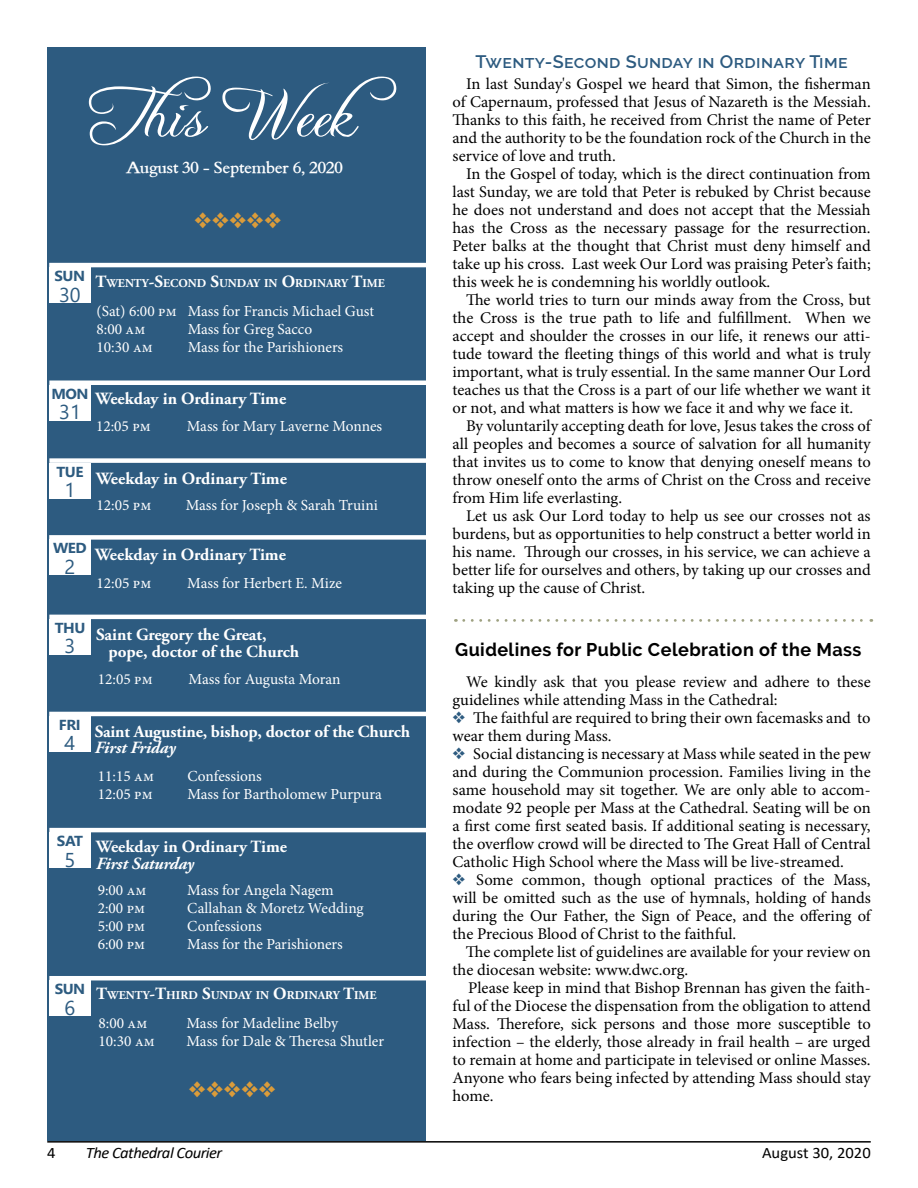
<style>
.page{position:relative;width:918px;height:1188px;background:#fff}
.page>*{position:absolute;margin:0;border:0;box-sizing:border-box;transform-origin:0 0}
.t1{font:67.05px "Freebooter Script";color:#fff}
.t2{font:500 22.35px "Z Dingbats";color:#db9c3a}
.t3{font:20.1px "Segoe UI";color:#2d5b80}
.t4{font:700 18.3px "Raleway";letter-spacing:.025em;color:#000}
.t5{font:600 18px "Raleway";letter-spacing:.02em;color:#2d5b80}
.t6{font:700 17.1px/16.5px "Adobe Garamond Pro";color:#fff}
.t7{font:italic 700 17.1px "Adobe Garamond Pro";letter-spacing:-.01em;color:#fff}
.t8{font:700 16.8px "Nadine 2 Wide";color:#fff}
.t9{font:16.35px/18px "Minion Pro";color:#000;text-align:justify}
.t10{font:italic 15.9px "Calibri";letter-spacing:-.03em;color:#000;scale:1.04 1}
.t11{font:15.9px "Calibri";color:#000;scale:1.04 1}
.t12{font:15.3px/18px "Minion Pro";color:#fff}
.t13{font:700 14.4px "Segoe UI";letter-spacing:-.03em;color:#2d5b80;scale:1.05 1}
.t14{font:700 12px "Adobe Garamond Pro";color:#fff}
.s1{font-size:17.1px}
.s2{color:#2d5b80}
</style>
<div class="page">
<hr style="left:47px;top:1141px;width:824px;height:2px;background:#000">
<svg style="left:464px;top:619px;width:408px;height:3px"></svg>
<div style="left:47px;top:47px;width:379px;height:1094px;background:#2d5b80"></div>
<div style="left:49px;top:385px;width:42px;height:36px;background:#fff"></div>
<hr style="left:49px;top:381px;width:379px;height:4px;background:#fff">
<div style="left:49px;top:267px;width:42px;height:36px;background:#fff"></div>
<hr style="left:49px;top:263px;width:378px;height:4px;background:#fff">
<div style="left:49px;top:463px;width:42px;height:36px;background:#fff"></div>
<div style="left:49px;top:458px;width:379px;height:5px;background:#fff"></div>
<div style="left:49px;top:540px;width:42px;height:35px;background:#fff"></div>
<div style="left:49px;top:535px;width:378px;height:5px;background:#fff"></div>
<div style="left:49px;top:619px;width:42px;height:36px;background:#fff"></div>
<hr style="left:49px;top:615px;width:379px;height:4px;background:#fff">
<div style="left:49px;top:716px;width:42px;height:36px;background:#fff"></div>
<hr style="left:49px;top:712px;width:378px;height:4px;background:#fff">
<div style="left:49px;top:832px;width:42px;height:36px;background:#fff"></div>
<hr style="left:49px;top:828px;width:379px;height:4px;background:#fff">
<div style="left:49px;top:980px;width:42px;height:36px;background:#fff"></div>
<hr style="left:49px;top:976px;width:379px;height:4px;background:#fff">
<h1 class="t1" style="left:96px;top:74px;width:304px">Thi s We e k</h1>
<p class="t8" style="left:127px;top:157px;width:218px">August 30 - September 6, 2020</p>
<h2 class="t2" style="left:194px;top:210px;width:89px">❖❖❖❖❖</h2>
<p class="t13" style="left:55px;top:262px;width:31px">SUN</p>
<p class="t3" style="left:59px;top:275px;width:23px">30</p>
<p class="t14" style="left:95px;top:276px;width:291px"><span class="s1">T</span>WENTY<span class="s1">-S</span>ECOND <span class="s1">S</span>UNDAY IN <span class="s1">O</span>RDINARY <span class="s1">T</span>IME</p>
<p class="t12" style="left:97px;top:302px;width:82px">(Sat) 6:00 pm<br>8:00 am<br>10:30 am</p>
<p class="t12" style="left:188px;top:302px;width:188px">Mass for Francis Michael Gust<br>Mass for Greg Sacco<br>Mass for the Parishioners</p>
<p class="t13" style="left:51px;top:380px;width:37px">MON</p>
<p class="t3" style="left:59px;top:393px;width:23px">31</p>
<p class="t6" style="left:95px;top:391px;width:192px">Weekday in Ordinary Time</p>
<p class="t12" style="left:96px;top:417px;width:56px">12:05 pm</p>
<p class="t12" style="left:187px;top:417px;width:197px">Mass for Mary Laverne Monnes</p>
<p class="t13" style="left:56px;top:458px;width:27px">TUE</p>
<p class="t3" style="left:65px;top:471px;width:12px">1</p>
<p class="t6" style="left:96px;top:470px;width:192px">Weekday in Ordinary Time</p>
<p class="t12" style="left:96px;top:496px;width:56px">12:05 pm</p>
<p class="t12" style="left:186px;top:496px;width:194px">Mass for Joseph &amp; Sarah Truini</p>
<p class="t13" style="left:53px;top:535px;width:34px">WED</p>
<p class="t3" style="left:64px;top:548px;width:12px">2</p>
<p class="t6" style="left:95px;top:546px;width:192px">Weekday in Ordinary Time</p>
<p class="t12" style="left:96px;top:574px;width:56px">12:05 pm</p>
<p class="t12" style="left:187px;top:574px;width:156px">Mass for Herbert E. Mize</p>
<p class="t13" style="left:55px;top:614px;width:31px">THU</p>
<p class="t3" style="left:65px;top:627px;width:12px">3</p>
<p class="t6" style="left:109px;top:627px;width:192px;text-indent:-12px">Saint Gregory the Great, pope, doctor of the Church</p>
<p class="t12" style="left:98px;top:670px;width:56px">12:05 pm</p>
<p class="t12" style="left:189px;top:670px;width:153px">Mass for Augusta Moran</p>
<p class="t13" style="left:59px;top:711px;width:22px">FRI</p>
<p class="t3" style="left:64px;top:724px;width:12px">4</p>
<p class="t6" style="left:95px;top:723px;width:317px">Saint Augustine, bishop, doctor of the Church</p>
<p class="t7" style="left:95px;top:738px;width:82px">First Friday</p>
<p class="t12" style="left:98px;top:767px;width:58px">11:15 am<br>12:05 pm</p>
<p class="t12" style="left:187px;top:767px;width:196px">Confessions<br>Mass for Bartholomew Purpura</p>
<p class="t13" style="left:57px;top:827px;width:26px">SAT</p>
<p class="t3" style="left:65px;top:841px;width:12px">5</p>
<p class="t6" style="left:96px;top:839px;width:192px">Weekday in Ordinary Time</p>
<p class="t7" style="left:96px;top:854px;width:100px">First Saturday</p>
<p class="t12" style="left:98px;top:881px;width:50px;text-align:justify">9:00 am 2:00 pm 5:00 pm 6:00 pm</p>
<p class="t12" style="left:187px;top:881px;width:178px">Mass for Angela Nagem<br>Callahan &amp; Moretz Wedding<br>Confessions<br>Mass for the Parishioners</p>
<p class="t13" style="left:55px;top:976px;width:31px">SUN</p>
<p class="t3" style="left:65px;top:989px;width:12px">6</p>
<p class="t14" style="left:96px;top:989px;width:282px"><span class="s1">T</span>WENTY<span class="s1">-T</span>HIRD <span class="s1">S</span>UNDAY IN <span class="s1">O</span>RDINARY <span class="s1">T</span>IME</p>
<p class="t12" style="left:99px;top:1015px;width:58px">8:00 am<br>10:30 am</p>
<p class="t12" style="left:187px;top:1015px;width:199px">Mass for Madeline Belby<br>Mass for Dale &amp; Theresa Shutler</p>
<h2 class="t2" style="left:189px;top:1078px;width:89px">❖❖❖❖❖</h2>
<p class="t5" style="left:476px;top:51px;width:374px">Twenty-Second Sunday in Ordinary Time</p>
<p class="t9" style="left:453px;top:75px;width:420px;text-indent:13px">In last Sunday's Gospel we heard that Simon, the fisherman of Capernaum, professed that Jesus of Nazareth is the Messiah.<br>Thanks to this faith, he received from Christ the name of Peter and the authority to be the foundation rock of the Church in the service of love and truth.</p>
<p class="t9" style="left:453px;top:165px;width:420px;text-indent:13px">In the Gospel of today, which is the direct continuation from last Sunday, we are told that Peter is rebuked by Christ because he does not understand and does not accept that the Messiah has the Cross as the necessary passage for the resurrection.<br>Peter balks at the thought that Christ must deny himself and take up his cross. Last week Our Lord was praising Peter’s faith; this week he is condemning his worldly outlook.</p>
<p class="t9" style="left:453px;top:291px;width:420px;text-indent:14px">The world tries to turn our minds away from the Cross, but the Cross is the true path to life and fulfillment. When we accept and shoulder the crosses in our life, it renews our atti&shy;tude toward the fleeting things of this world and what is truly important, what is truly essential. In the same manner Our Lord teaches us that the Cross is a part of our life whether we want it or not, and what matters is how we face it and why we face it.</p>
<p class="t9" style="left:453px;top:417px;width:420px;text-indent:13px">By voluntarily accepting death for love, Jesus takes the cross of all peoples and becomes a source of salvation for all humanity that invites us to come to know that denying oneself means to throw oneself onto the arms of Christ on the Cross and receive from Him life everlasting.</p>
<p class="t9" style="left:453px;top:507px;width:420px;text-indent:13px">Let us ask Our Lord today to help us see our crosses not as burdens, but as opportunities to help construct a better world in his name. Through our crosses, in his service, we can achieve a better life for ourselves and others, by taking up our crosses and taking up the cause of Christ.</p>
<p class="t4" style="left:455px;top:639px;width:408px">Guidelines for Public Celebration of the Mass</p>
<p class="t9" style="left:453px;top:672px;width:420px;text-indent:14px">We kindly ask that you please review and adhere to these guidelines while attending Mass in the Cathedral:</p>
<p class="t9" style="left:453px;top:708px;width:420px"><span class="s2">❖</span> The faithful are required to bring their own facemasks and to wear them during Mass.</p>
<p class="t9" style="left:453px;top:744px;width:420px"><span class="s2">❖</span> Social distancing is necessary at Mass while seated in the pew and during the Communion procession. Families living in the same household may sit together. We are only able to accom&shy;modate 92 people per Mass at the Cathedral. Seating will be on a first come first seated basis. If additional seating is necessary, the overflow crowd will be directed to The Great Hall of Central Catholic High School where the Mass will be live-streamed.</p>
<p class="t9" style="left:453px;top:870px;width:420px"><span class="s2">❖</span> Some common, though optional practices of the Mass, will be omitted such as the use of hymnals, holding of hands during the Our Father, the Sign of Peace, and the offering of the Precious Blood of Christ to the faithful.</p>
<p class="t9" style="left:453px;top:942px;width:420px;text-indent:13px">The complete list of guidelines are available for your review on the diocesan website: www.dwc.org.</p>
<p class="t9" style="left:453px;top:978px;width:420px;text-indent:16px">Please keep in mind that Bishop Brennan has given the faith&shy;ful of the Diocese the dispensation from the obligation to attend Mass. Therefore, sick persons and those more susceptible to infection – the elderly, those already in frail health – are urged to remain at home and participate in televised or online Masses.<br>Anyone who fears being infected by attending Mass should stay home.</p>
<p class="t11" style="left:47px;top:1141px;width:10px">4</p>
<p class="t10" style="left:86px;top:1141px;width:133px">The Cathedral Courier</p>
<p class="t11" style="left:762px;top:1141px;width:106px">August 30, 2020</p>
</div>
